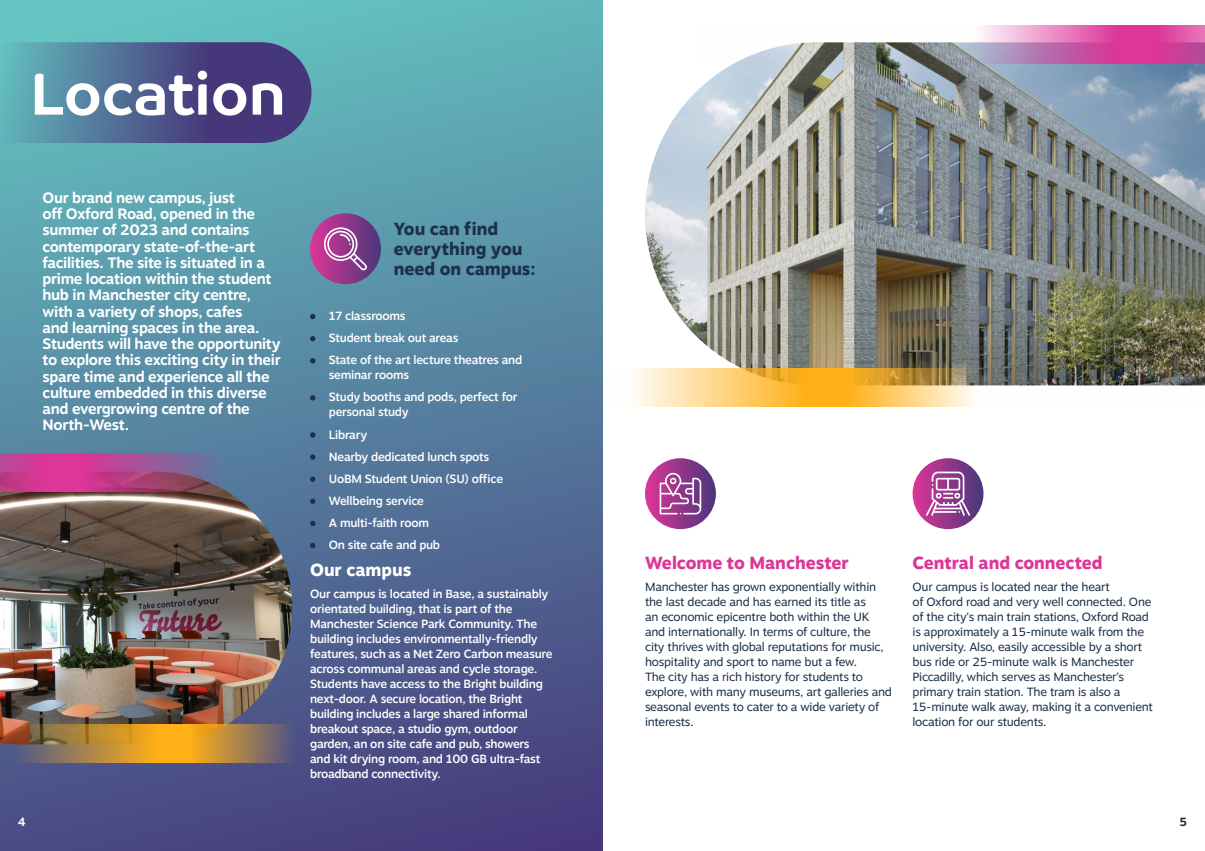
<style>
.page{position:relative;width:1205px;height:851px;background:#fff}
.page>*{position:absolute;margin:0;border:0;box-sizing:border-box;transform-origin:0 0}
.t1{font:700 59.75px "Co Text";letter-spacing:-.02em;color:#fff}
.t2{font:800 17.5px "Motiva Sans";color:#dd3598}
.t3{font:800 17.5px/20px "Motiva Sans";color:#1c304a}
.t4{font:800 17.5px "Motiva Sans";color:#fff}
.t5{font:700 15px/16.2px "Motiva Sans";letter-spacing:-.02em;color:#fff}
.t6{font:11.88px/15px "Motiva Sans";letter-spacing:-.02em;color:#1c304a}
.t7{font:500 11.88px/15px "Motiva Sans";letter-spacing:-.02em;color:#fff}
.t8{font:700 11.88px "Motiva Sans";color:#fff}
.t9{font:700 11.88px "Motiva Sans";color:#1c304a}
</style>
<div class="page">
<div style="left:0;top:0;width:602px;height:850px;background:linear-gradient(to bottom,#64c0c0,#483d7c)"></div>
<img style="left:0;top:491px;width:292px;height:232px">
<svg style="left:179px;top:723px;width:316px;height:39px;background:#6e616e"></svg>
<svg style="left:0;top:723px;width:179px;height:39px;background:#b1833b"></svg>
<svg style="left:65px;top:453px;width:434px;height:38px;background:#706794"></svg>
<svg style="left:0;top:453px;width:65px;height:38px;background:#cf3a93"></svg>
<img style="left:645px;top:63px;width:560px;height:306px">
<img style="left:834px;top:369px;width:371px;height:38px">
<svg style="left:287px;top:369px;width:547px;height:38px;background:#9da494"></svg>
<svg style="left:1140px;top:25px;width:65px;height:38px;background:#d5459e"></svg>
<svg style="left:735px;top:25px;width:405px;height:38px"></svg>
<svg style="left:310px;top:314px;width:5px;height:5px"></svg>
<svg style="left:310px;top:336px;width:5px;height:5px"></svg>
<svg style="left:310px;top:358px;width:5px;height:5px"></svg>
<svg style="left:310px;top:395px;width:5px;height:5px"></svg>
<svg style="left:310px;top:432px;width:5px;height:5px"></svg>
<svg style="left:310px;top:454px;width:5px;height:5px"></svg>
<svg style="left:310px;top:476px;width:5px;height:6px"></svg>
<svg style="left:310px;top:498px;width:5px;height:6px"></svg>
<svg style="left:310px;top:520px;width:5px;height:6px"></svg>
<svg style="left:310px;top:542px;width:5px;height:6px"></svg>
<svg style="left:645px;top:458px;width:71px;height:71px;background:#963d8d"></svg>
<svg style="left:660px;top:473px;width:41px;height:41px"></svg>
<svg style="left:912px;top:458px;width:71px;height:71px;background:#973c8d"></svg>
<svg style="left:926px;top:471px;width:44px;height:44px"></svg>
<svg style="left:310px;top:213px;width:71px;height:71px;background:#91388a"></svg>
<svg style="left:324px;top:227px;width:43px;height:43px;background:#a960a2"></svg>
<svg style="left:0;top:42px;width:311px;height:101px;background:#506792"></svg>
<h1 class="t1" style="left:30px;top:59px;width:258px">Location</h1>
<p class="t5" style="left:43px;top:189px;width:240px">Our brand new campus, just<br>off Oxford Road, opened in the summer of 2023 and contains contemporary state-of-the-art facilities. The site is situated in a prime location within the student hub in Manchester city centre, with a variety of shops, cafes<br>and learning spaces in the area.<br>Students will have the opportunity to explore this exciting city in their spare time and experience all the culture embedded in this diverse and evergrowing centre of the<br>North-West.</p>
<h2 class="t3" style="left:394px;top:219px;width:143px">You can find everything you need on campus:</h2>
<p class="t7" style="left:329px;top:304px;width:195px;line-height:22.1px">17 classrooms<br>Student break out areas<br>State of the art lecture theatres and</p>
<p class="t7" style="left:329px;top:364px;width:190px;line-height:22.1px">seminar rooms<br>Study booths and pods, perfect for</p>
<p class="t7" style="left:329px;top:401px;width:176px;line-height:22.1px">personal study<br>Library<br>Nearby dedicated lunch spots<br>UoBM Student Union (SU) office<br>Wellbeing service<br>A multi-faith room<br>On site cafe and pub</p>
<h2 class="t4" style="left:310px;top:557px;width:103px">Our campus</h2>
<p class="t7" style="left:310px;top:586px;width:244px">Our campus is located in Base, a sustainably orientated building, that is part of the Manchester Science Park Community. The building includes environmentally-friendly features, such as a Net Zero Carbon measure across communal areas and cycle storage.<br>Students have access to the Bright building next-door. A secure location, the Bright building includes a large shared informal breakout space, a studio gym, outdoor garden, an on site cafe and pub, showers and kit drying room, and 100 GB ultra-fast broadband connectivity.</p>
<h2 class="t2" style="left:645px;top:549px;width:205px">Welcome to Manchester</h2>
<p class="t6" style="left:645px;top:578px;width:248px">Manchester has grown exponentially within the last decade and has earned its title as<br>an economic epicentre both within the UK and internationally. In terms of culture, the city thrives with global reputations for music, hospitality and sport to name but a few.<br>The city has a rich history for students to explore, with many museums, art galleries and seasonal events to cater to a wide variety of interests.</p>
<h2 class="t2" style="left:912px;top:549px;width:191px">Central and connected</h2>
<p class="t6" style="left:912px;top:578px;width:242px">Our campus is located near the heart<br>of Oxford road and very well connected. One of the city’s main train stations, Oxford Road is approximately a 15-minute walk from the university. Also, easily accessible by a short bus ride or 25-minute walk is Manchester Piccadilly, which serves as Manchester’s primary train station. The tram is also a 15-minute walk away, making it a convenient location for our students.</p>
<p class="t8" style="left:18px;top:813px;width:9px">4</p>
<p class="t9" style="left:1179px;top:813px;width:9px">5</p>
</div>
